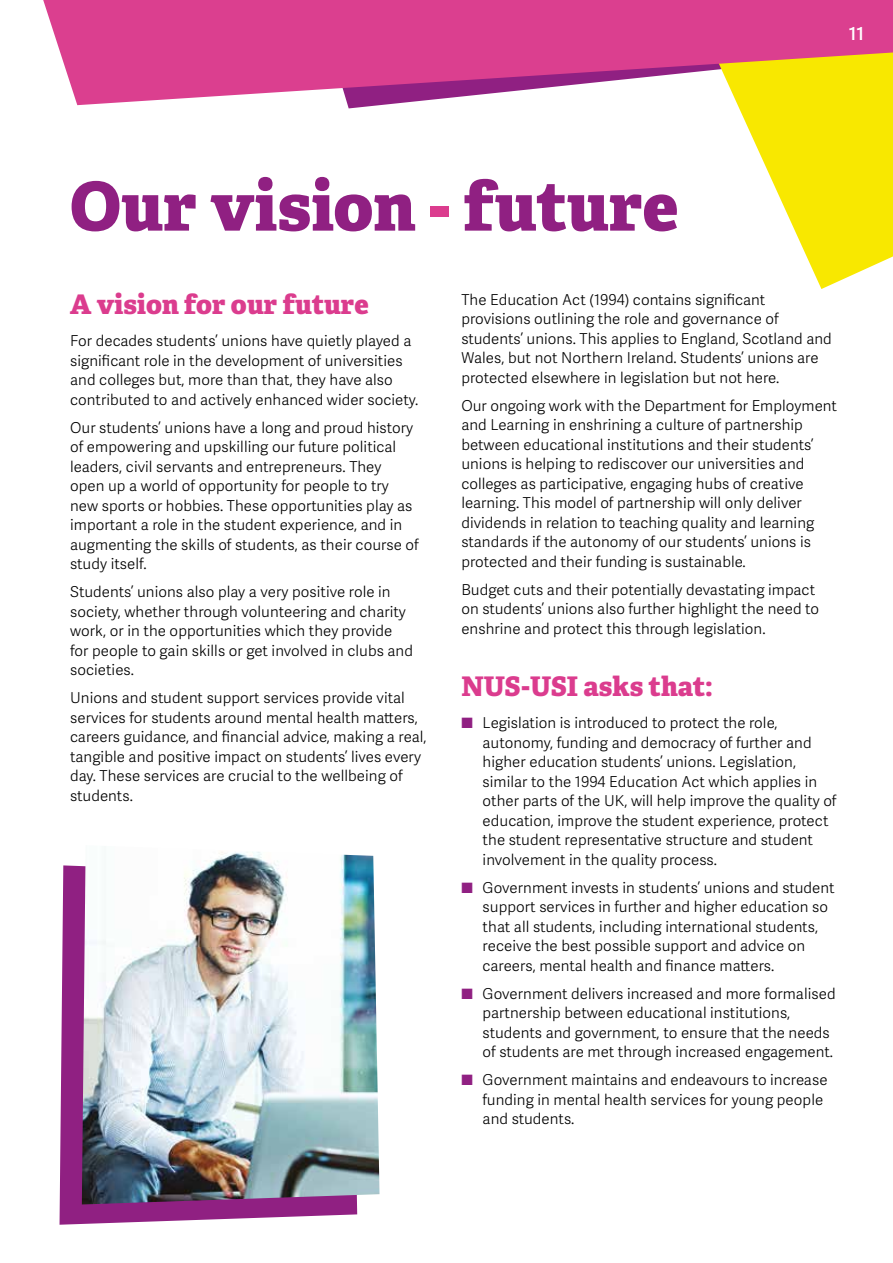
<style>
.page{position:relative;width:893px;height:1263px;background:#fff}
.page>*{position:absolute;margin:0;border:0;box-sizing:border-box;transform-origin:0 0}
.main_heading{font:800 67.5px "Adelle";letter-spacing:.005em;color:#902082}
.title_head{font:800 27px "Adelle";letter-spacing:.005em;color:#db3c8e}
.body{font:600 18px "Adelle Sans";color:#fff}
.body-2{font:300 15px/19.5px "Adelle Sans";letter-spacing:.005em;color:#000}
.s1{color:#db3c8e}
.s2{color:#902082}
</style>
<div class="page">
<svg style="left:60px;top:865px;width:297px;height:360px;background:#a14295"></svg>
<svg style="left:737px;top:105px;width:156px;height:184px;fill:#f8e800"></svg>
<svg style="left:43px;top:0;width:850px;height:105px;background:#dd628f"></svg>
<img style="left:82px;top:852px;width:297px;height:352px">
<p class="body" style="left:849px;top:21px;width:17px">11</p>
<p class="main_heading" style="left:70px;top:163px;width:610px">Our vision <span class="s1">-</span> future</p>
<p class="title_head" style="left:70px;top:287px;width:300px">A vision for our future</p>
<p class="body-2" style="left:70px;top:330px;width:350px">For decades students’ unions have quietly played a significant role in the development of universities and colleges but, more than that, they have also contributed to and actively enhanced wider society.</p>
<p class="body-2" style="left:70px;top:417px;width:350px">Our students’ unions have a long and proud history of empowering and upskilling our future political leaders, civil servants and entrepreneurs. They open up a world of opportunity for people to try new sports or hobbies. These opportunities play as important a role in the student experience, and in augmenting the skills of students, as their course of study itself.</p>
<p class="body-2" style="left:70px;top:581px;width:344px">Students’ unions also play a very positive role in society, whether through volunteering and charity work, or in the opportunities which they provide for people to gain skills or get involved in clubs and societies.</p>
<p class="body-2" style="left:70px;top:687px;width:358px">Unions and student support services provide vital services for students around mental health matters, careers guidance, and financial advice, making a real, tangible and positive impact on students’ lives every day. These services are crucial to the wellbeing of students.</p>
<p class="body-2" style="left:461px;top:289px;width:372px">The Education Act (1994) contains significant provisions outlining the role and governance of students’ unions. This applies to England, Scotland and Wales, but not Northern Ireland. Students’ unions are protected elsewhere in legislation but not here.</p>
<p class="body-2" style="left:461px;top:395px;width:377px">Our ongoing work with the Department for Employment and Learning in enshrining a culture of partnership between educational institutions and their students’ unions is helping to rediscover our universities and colleges as participative, engaging hubs of creative learning. This model of partnership will only deliver dividends in relation to teaching quality and learning standards if the autonomy of our students’ unions is protected and their funding is sustainable.</p>
<p class="body-2" style="left:461px;top:579px;width:359px">Budget cuts and their potentially devastating impact on students’ unions also further highlight the need to enshrine and protect this through legislation.</p>
<p class="title_head" style="left:461px;top:669px;width:253px">NUS-USI asks that:</p>
<p class="body-2" style="left:483px;top:712px;width:355px;text-indent:-21px"><span class="s2">■</span> Legislation is introduced to protect the role, autonomy, funding and democracy of further and higher education students’ unions. Legislation, similar to the 1994 Education Act which applies in other parts of the UK, will help improve the quality of education, improve the student experience, protect the student representative structure and student involvement in the quality process.</p>
<p class="body-2" style="left:483px;top:877px;width:353px;text-indent:-21px"><span class="s2">■</span> Government invests in students’ unions and student support services in further and higher education so that all students, including international students, receive the best possible support and advice on careers, mental health and finance matters.</p>
<p class="body-2" style="left:483px;top:983px;width:354px;text-indent:-21px"><span class="s2">■</span> Government delivers increased and more formalised partnership between educational institutions, students and government, to ensure that the needs of students are met through increased engagement.</p>
<p class="body-2" style="left:483px;top:1069px;width:346px;text-indent:-21px"><span class="s2">■</span> Government maintains and endeavours to increase funding in mental health services for young people and students.</p>
</div>
